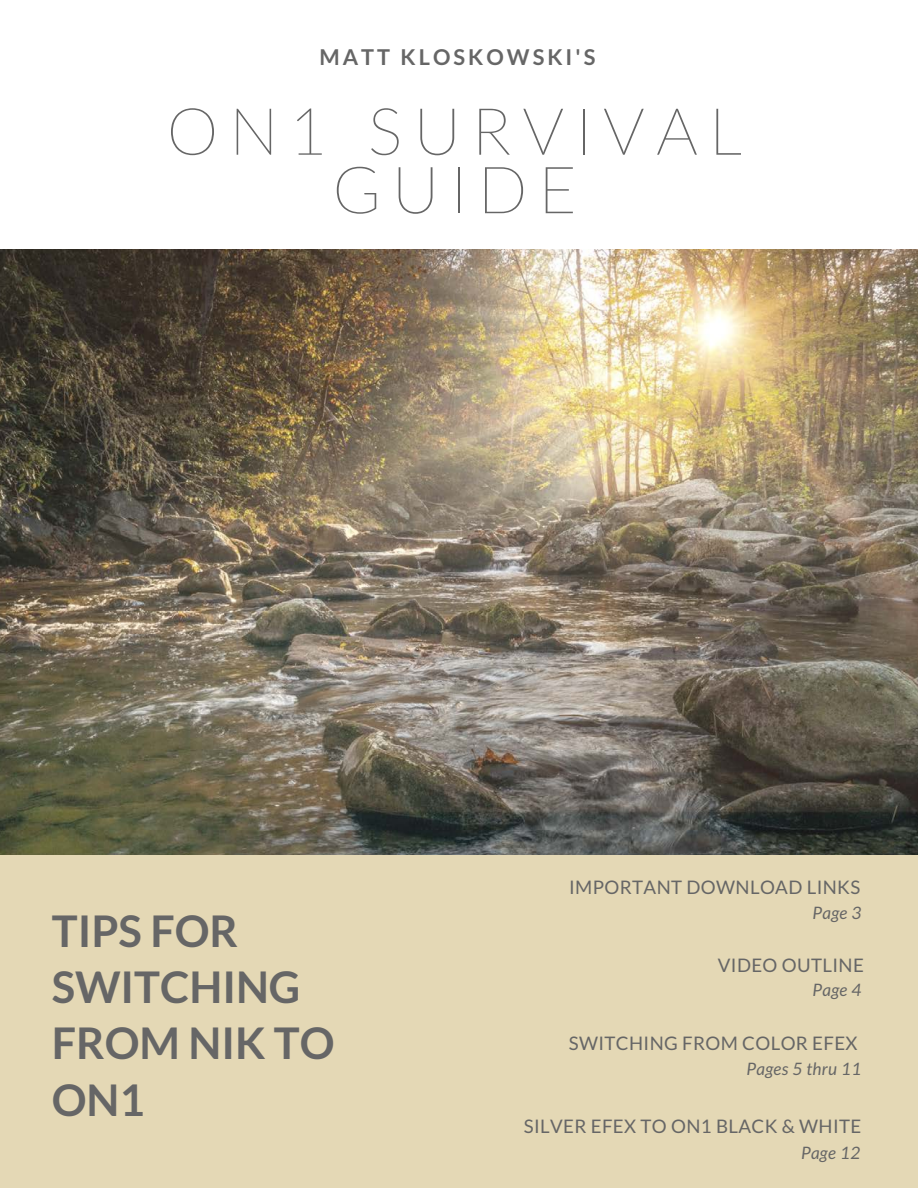
<style>
.page{position:relative;width:918px;height:1188px;background:#fff}
.page>*{position:absolute;margin:0;border:0;box-sizing:border-box;transform-origin:0 0}
.t1{font:100 65.4px/58.5px "Lato";letter-spacing:.17em;color:#666;text-align:center}
.t2{font:700 43.65px/56.2px "Lato";color:#666}
.t3{font:700 21.75px "Lato";letter-spacing:.14em;color:#666}
.t4{font:18.75px "Lato";letter-spacing:.02em;color:#666}
.t5{font:italic 17.1px "Lato";letter-spacing:.02em;color:#666}
</style>
<div class="page">
<div style="left:0;top:828px;width:918px;height:360px;background:#e4d8b5"></div>
<img style="left:0;top:250px;width:918px;height:605px">
<p class="t3" style="left:319px;top:44px;width:277px">MATT KLOSKOWSKI'S</p>
<h1 class="t1" style="left:167px;top:100px;width:577px">ON1 SURVIVAL<br>GUIDE</h1>
<h2 class="t2" style="left:52px;top:902px;width:284px">TIPS FOR<br>SWITCHING<br>FROM NIK TO<br>ON1</h2>
<p class="t4" style="left:569px;top:876px;width:293px">IMPORTANT DOWNLOAD LINKS</p>
<p class="t5" style="left:812px;top:902px;width:51px">Page 3</p>
<p class="t4" style="left:718px;top:954px;width:148px">VIDEO OUTLINE</p>
<p class="t5" style="left:812px;top:979px;width:51px">Page 4</p>
<p class="t4" style="left:569px;top:1031px;width:290px">SWITCHING FROM COLOR EFEX</p>
<p class="t5" style="left:746px;top:1059px;width:116px">Pages 5 thru 11</p>
<p class="t4" style="left:524px;top:1114px;width:339px">SILVER EFEX TO ON1 BLACK &amp; WHITE</p>
<p class="t5" style="left:801px;top:1142px;width:61px">Page 12</p>
</div>
